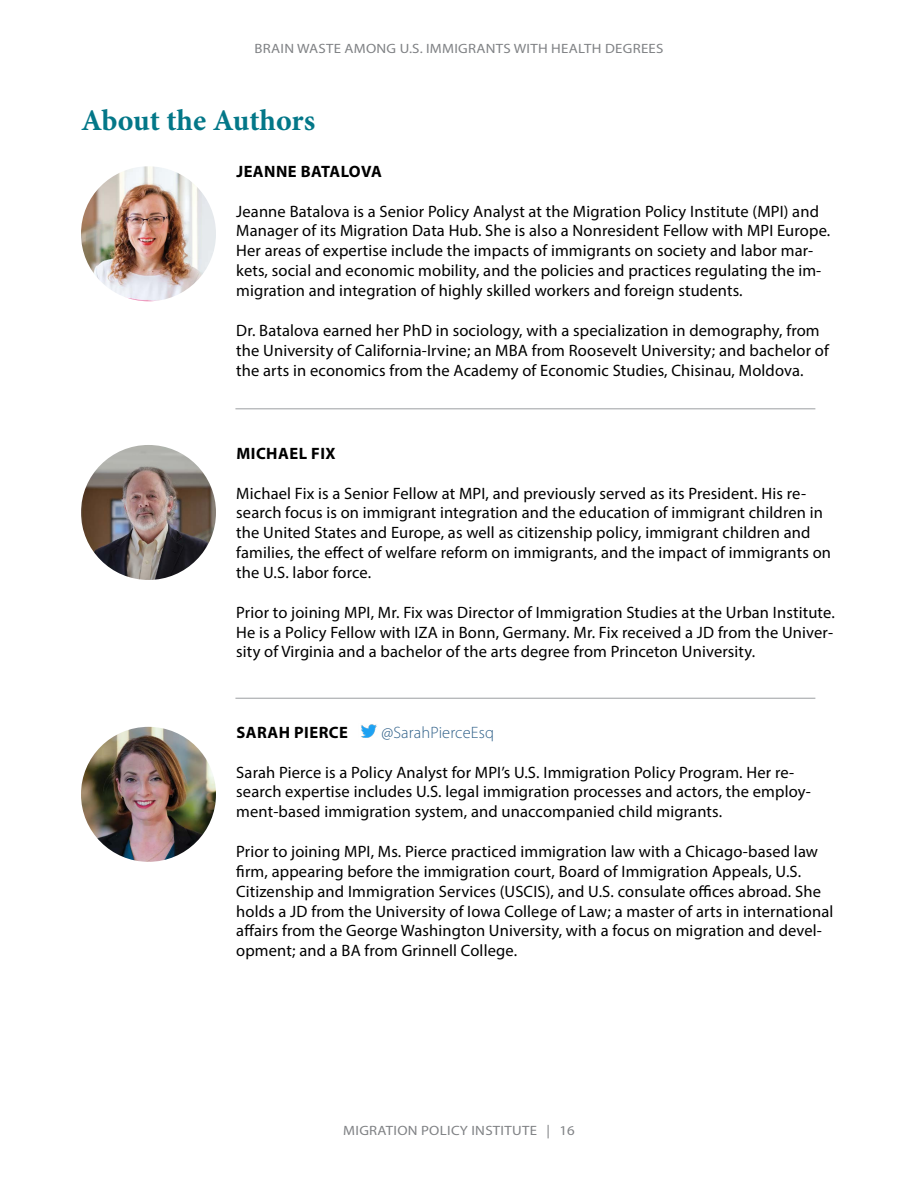
<style>
.page{position:relative;width:918px;height:1188px;background:#fff}
.page>*{position:absolute;margin:0;border:0;box-sizing:border-box;transform-origin:0 0}
.t1{font:700 30px "Minion Pro";letter-spacing:-.005em;color:#037788}
.t2{font:16.5px/19.8px "Myriad Pro";letter-spacing:.01em;color:#000}
.t3{font:700 16.5px "Myriad Pro";letter-spacing:.03em;color:#000}
.t4{font:300 16.5px "Myriad Pro";letter-spacing:.01em;color:#2f6089}
.t5{font:13.5px "Myriad Pro";letter-spacing:.02em;color:#808285;scale:1.1 1}
</style>
<div class="page">
<img style="left:361px;top:724px;width:16px;height:14px">
<img style="left:81px;top:166px;width:135px;height:135px;border-radius:68px">
<img style="left:81px;top:445px;width:135px;height:135px;border-radius:68px">
<img style="left:81px;top:727px;width:135px;height:135px;border-radius:68px">
<hr style="left:235px;top:408px;width:580px;height:1px;background:#a7a9ac">
<hr style="left:235px;top:698px;width:580px;height:1px;background:#a7a9ac">
<p class="t5" style="left:254px;top:40px;width:373px">BRAIN WASTE AMONG U.S. IMMIGRANTS WITH HEALTH DEGREES</p>
<h1 class="t1" style="left:81px;top:99px;width:236px">About the Authors</h1>
<p class="t3" style="left:236px;top:160px;width:147px">JEANNE BATALOVA</p>
<p class="t2" style="left:236px;top:201px;width:596px">Jeanne Batalova is a Senior Policy Analyst at the Migration Policy Institute (MPI) and Manager of its Migration Data Hub. She is also a Nonresident Fellow with MPI Europe.<br>Her areas of expertise include the impacts of immigrants on society and labor mar&shy;kets, social and economic mobility, and the policies and practices regulating the im&shy;migration and integration of highly skilled workers and foreign students.</p>
<p class="t2" style="left:236px;top:320px;width:594px">Dr. Batalova earned her PhD in sociology, with a specialization in demography, from the University of California-Irvine; an MBA from Roosevelt University; and bachelor of the arts in economics from the Academy of Economic Studies, Chisinau, Moldova.</p>
<p class="t3" style="left:236px;top:442px;width:101px">MICHAEL FIX</p>
<p class="t2" style="left:236px;top:483px;width:596px">Michael Fix is a Senior Fellow at MPI, and previously served as its President. His re&shy;search focus is on immigrant integration and the education of immigrant children in the United States and Europe, as well as citizenship policy, immigrant children and families, the effect of welfare reform on immigrants, and the impact of immigrants on the U.S. labor force.</p>
<p class="t2" style="left:236px;top:602px;width:600px;text-align:justify">Prior to joining MPI, Mr. Fix was Director of Immigration Studies at the Urban Institute.<br>He is a Policy Fellow with IZA in Bonn, Germany. Mr. Fix received a JD from the Univer&shy;sity of Virginia and a bachelor of the arts degree from Princeton University.</p>
<p class="t3" style="left:236px;top:721px;width:113px">SARAH PIERCE</p>
<p class="t4" style="left:382px;top:722px;width:114px">@SarahPierceEsq</p>
<p class="t2" style="left:236px;top:762px;width:576px">Sarah Pierce is a Policy Analyst for MPI’s U.S. Immigration Policy Program. Her re&shy;search expertise includes U.S. legal immigration processes and actors, the employ&shy;ment-based immigration system, and unaccompanied child migrants.</p>
<p class="t2" style="left:236px;top:842px;width:599px">Prior to joining MPI, Ms. Pierce practiced immigration law with a Chicago-based law firm, appearing before the immigration court, Board of Immigration Appeals, U.S.<br>Citizenship and Immigration Services (USCIS), and U.S. consulate offices abroad. She holds a JD from the University of Iowa College of Law; a master of arts in international affairs from the George Washington University, with a focus on migration and devel&shy;opment; and a BA from Grinnell College.</p>
<p class="t5" style="left:343px;top:1122px;width:212px">MIGRATION POLICY INSTITUTE | 16</p>
</div>
